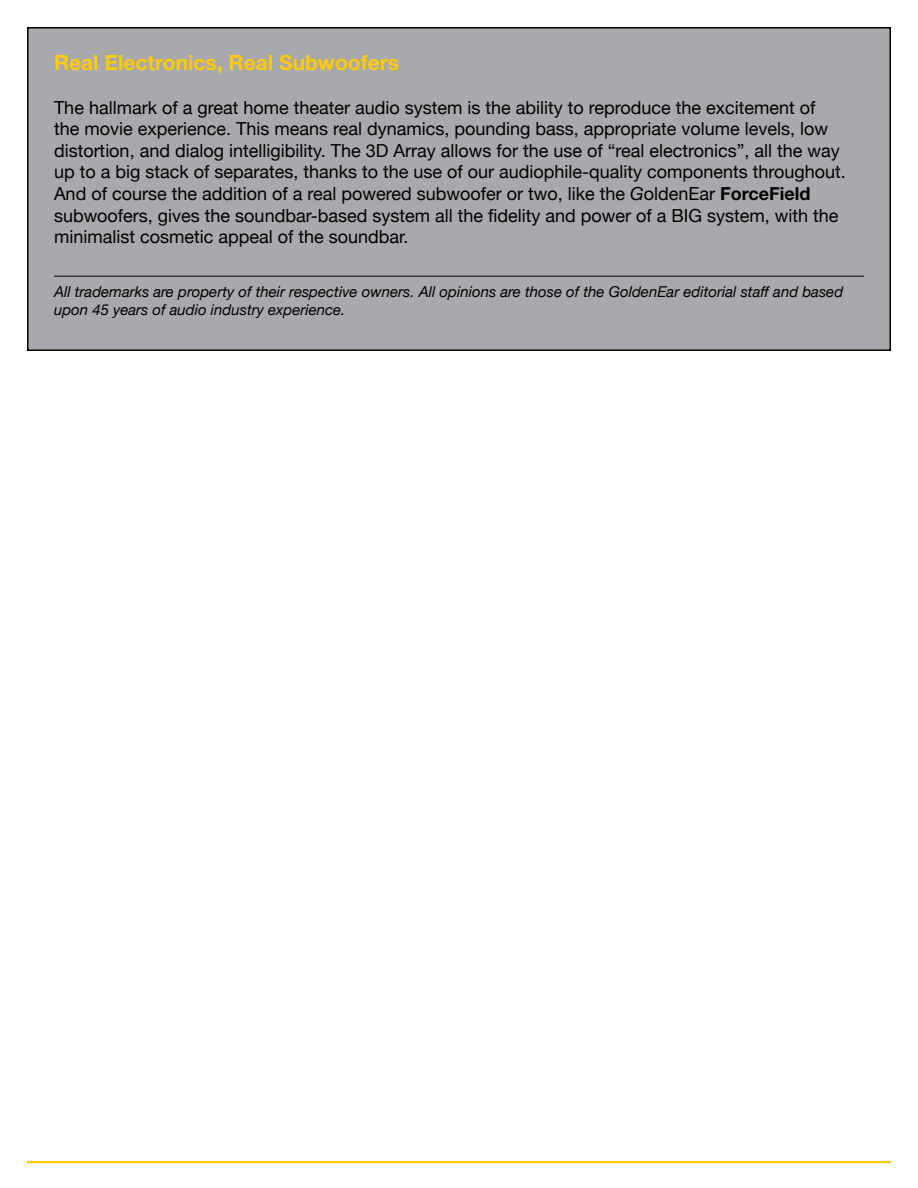
<style>
.page{position:relative;width:918px;height:1188px;background:#fff}
.page>*{position:absolute;margin:0;border:0;box-sizing:border-box;transform-origin:0 0}
.t1{font:700 21px "Helvetica Neue";color:#ffcb08}
.t2{font:18px/21.6px "Helvetica Neue";color:#000}
.t3{font:italic 15px/18px "Helvetica Neue";color:#000}
.s1{font-style:italic}
.s2{font-weight:700}
</style>
<div class="page">
<div style="left:28px;top:28px;width:862px;height:322px;background:#a7a9ac"></div>
<div style="left:27px;top:27px;width:864px;height:324px;border:2px solid #000"></div>
<hr style="left:27px;top:1161px;width:864px;height:2px;background:#ffcb08">
<hr style="left:54px;top:276px;width:810px;height:1px;background:#000">
<p class="t1" style="left:54px;top:50px;width:347px">Real Electronics, Real Subwoofers</p>
<p class="t2" style="left:54px;top:96px;width:793px">The hallmark of a great home theater audio system is the ability to reproduce the excitement of<br>the movie experience. This means real dynamics, pounding bass, appropriate volume levels, low distortion, and dialog intelligibility. The 3D Array allows for the use of “real electronics”, all the way up to a big stack of separates, thanks to the use of our audiophile-quality components throughout.<br>And of course the addition of a real powered subwoofer or two, like the <span class="s1">G</span>oldenEar <span class="s2">ForceField </span>subwoofers, gives the soundbar-based system all the fidelity and power of a BIG system, with the minimalist cosmetic appeal of the soundbar.</p>
<p class="t3" style="left:54px;top:283px;width:791px">All trademarks are property of their respective owners. All opinions are those of the GoldenEar editorial staff and based upon 45 years of audio industry experience.</p>
</div>
